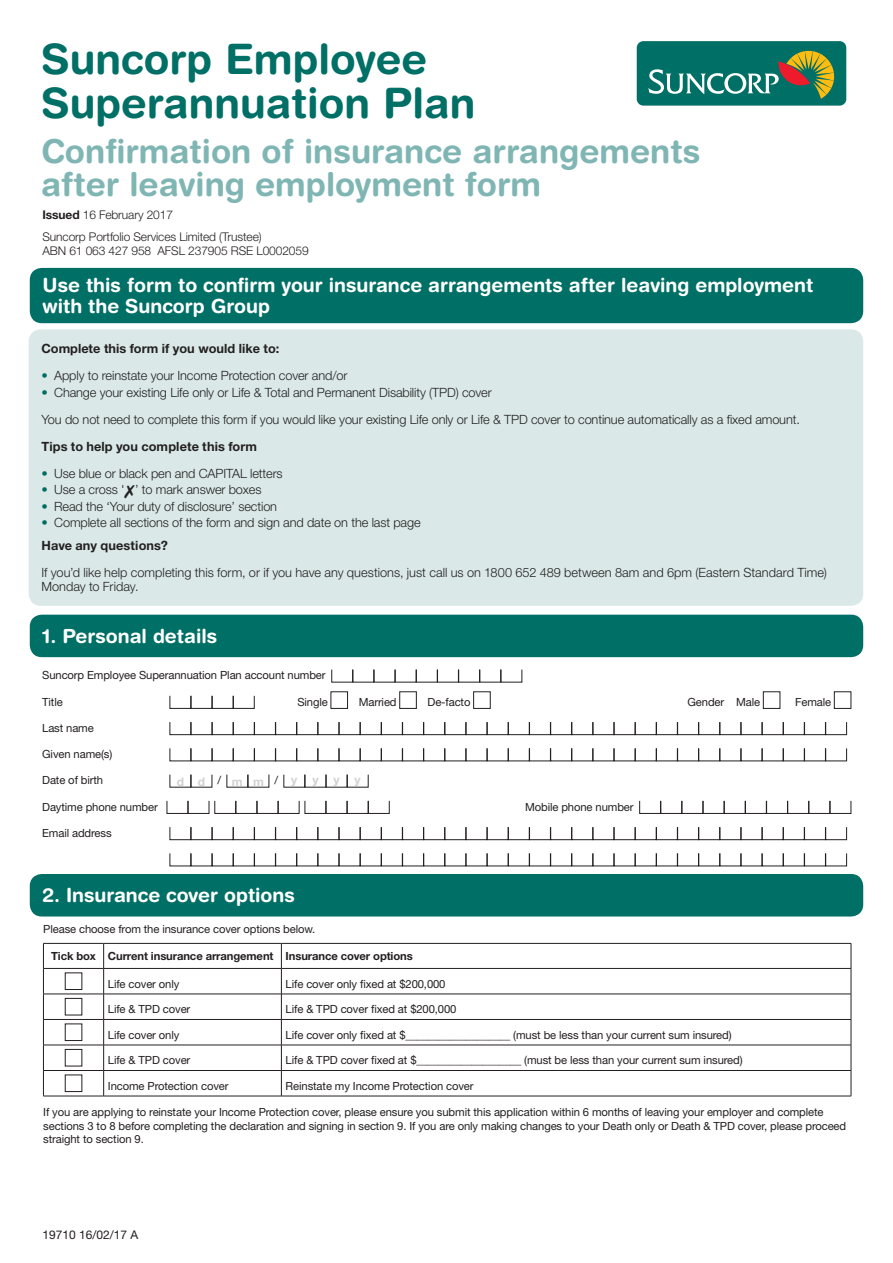
<style>
.page{position:relative;width:893px;height:1263px;background:#fff}
.page>*{position:absolute;margin:0;border:0;box-sizing:border-box;transform-origin:0 0}
.t1{font:700 42px/43.5px "Helvetica Rounded LT Std";color:#006f65}
.t2{font:700 33px/33px "Helvetica Rounded LT Std";color:#7fb6b4}
.t3{font:700 19.5px/21px "Helvetica Rounded LT Std";color:#fff}
.t4{font:300 12.75px/27px "Helvetica Neue LT Std";letter-spacing:-.01em;color:#231f20}
.t5{font:700 12.75px "Helvetica Neue LT Std";color:#231f20}
.t6{font:300 12px/22px "Helvetica Neue LT Std";letter-spacing:-.01em;color:#231f20}
.t7{font:12px "Helvetica Neue LT Std";color:#231f20}
.t8{font:700 12px "Helvetica Neue LT Std";letter-spacing:1.245em;color:#d1d2d4}
.t9{font:11.25px/13.5px "Helvetica Neue LT Std";letter-spacing:-.01em;color:#231f20}
.t10{font:700 11.25px "Helvetica Neue LT Std";letter-spacing:-.01em;color:#231f20}
.s1{font-weight:700}
.s2{color:#006c64}
.s3{font-weight:400;font-size:11.25px;color:#231f20}
</style>
<div class="page">
<div style="left:637px;top:41px;width:209px;height:65px;background:#006f65;border-radius:7px"></div>
<svg style="left:648px;top:51px;width:186px;height:48px"></svg>
<svg style="left:331px;top:669px;width:191px;height:13px"></svg>
<svg style="left:170px;top:695px;width:85px;height:14px"></svg>
<div style="left:331px;top:692px;width:17px;height:17px;border:1px solid #231f20"></div>
<div style="left:399px;top:692px;width:18px;height:17px;border:1px solid #231f20"></div>
<div style="left:473px;top:692px;width:17px;height:17px;border:1px solid #231f20"></div>
<div style="left:763px;top:692px;width:17px;height:17px;border:1px solid #231f20"></div>
<div style="left:834px;top:692px;width:17px;height:17px;border:1px solid #231f20"></div>
<svg style="left:170px;top:722px;width:677px;height:13px"></svg>
<svg style="left:170px;top:748px;width:677px;height:13px"></svg>
<svg style="left:170px;top:774px;width:42px;height:13px"></svg>
<svg style="left:226px;top:774px;width:43px;height:13px"></svg>
<svg style="left:283px;top:774px;width:86px;height:13px"></svg>
<svg style="left:167px;top:800px;width:132px;height:14px"></svg>
<svg style="left:305px;top:800px;width:85px;height:14px"></svg>
<svg style="left:639px;top:800px;width:212px;height:14px"></svg>
<svg style="left:170px;top:827px;width:677px;height:13px"></svg>
<svg style="left:170px;top:853px;width:677px;height:13px"></svg>
<hr style="left:43px;top:943px;width:61px;height:1px;background:#231f20">
<hr style="left:104px;top:943px;width:177px;height:1px;background:#231f20">
<hr style="left:281px;top:943px;width:570px;height:1px;background:#231f20">
<hr style="left:43px;top:968px;width:61px;height:1px;background:#231f20">
<hr style="left:104px;top:968px;width:177px;height:1px;background:#231f20">
<hr style="left:281px;top:968px;width:570px;height:1px;background:#231f20">
<hr style="left:43px;top:994px;width:61px;height:1px;background:#231f20">
<hr style="left:104px;top:994px;width:177px;height:1px;background:#231f20">
<hr style="left:281px;top:994px;width:570px;height:1px;background:#231f20">
<hr style="left:43px;top:1019px;width:61px;height:1px;background:#231f20">
<hr style="left:104px;top:1019px;width:177px;height:1px;background:#231f20">
<hr style="left:281px;top:1019px;width:570px;height:1px;background:#231f20">
<hr style="left:43px;top:1045px;width:61px;height:1px;background:#231f20">
<hr style="left:104px;top:1045px;width:177px;height:1px;background:#231f20">
<hr style="left:281px;top:1045px;width:570px;height:1px;background:#231f20">
<hr style="left:43px;top:1070px;width:61px;height:1px;background:#231f20">
<svg style="left:43px;top:943px;width:1px;height:153px"></svg>
<hr style="left:104px;top:1070px;width:177px;height:1px;background:#231f20">
<svg style="left:103px;top:943px;width:1px;height:153px"></svg>
<hr style="left:281px;top:1070px;width:570px;height:1px;background:#231f20">
<svg style="left:281px;top:943px;width:1px;height:153px"></svg>
<svg style="left:851px;top:943px;width:1px;height:153px"></svg>
<hr style="left:43px;top:1096px;width:61px;height:1px;background:#231f20">
<hr style="left:104px;top:1096px;width:177px;height:1px;background:#231f20">
<hr style="left:281px;top:1096px;width:570px;height:1px;background:#231f20">
<div style="left:65px;top:973px;width:17px;height:17px;border:1px solid #231f20"></div>
<div style="left:65px;top:998px;width:17px;height:17px;border:1px solid #231f20"></div>
<div style="left:65px;top:1024px;width:17px;height:17px;border:1px solid #231f20"></div>
<div style="left:65px;top:1049px;width:17px;height:17px;border:1px solid #231f20"></div>
<div style="left:65px;top:1075px;width:17px;height:17px;border:1px solid #231f20"></div>
<div style="left:29px;top:329px;width:834px;height:277px;background:#dae9e8;border-radius:12px"></div>
<div style="left:30px;top:268px;width:833px;height:55px;background:#006f65;border-radius:12px"></div>
<div style="left:30px;top:615px;width:833px;height:42px;background:#006f65;border-radius:12px"></div>
<div style="left:30px;top:874px;width:833px;height:42px;background:#006f65;border-radius:12px"></div>
<h1 class="t1" style="left:41px;top:37px;width:436px">Suncorp Employee<br>Superannuation Plan</h1>
<h2 class="t2" style="left:41px;top:134px;width:661px">Confirmation of insurance arrangements after leaving employment form</h2>
<p class="t6" style="left:43px;top:204px;width:221px"><span class="s1">Issued</span> 16 February 2017<br>Suncorp Portfolio Services Limited (Trustee)</p>
<p class="t6" style="left:43px;top:239px;width:268px">ABN 61 063 427 958 AFSL 237905 RSE L0002059</p>
<h3 class="t3" style="left:43px;top:274px;width:772px">Use this form to confirm your insurance arrangements after leaving employment with the Suncorp Group</h3>
<p class="t5" style="left:41px;top:341px;width:239px">Complete this form if you would like to:</p>
<p class="t4" style="left:41px;top:362px;width:307px"><span class="s2">•</span> Apply to reinstate your Income Protection cover and/or</p>
<p class="t4" style="left:41px;top:378px;width:760px"><span class="s2">•</span> Change your existing Life only or Life &amp; Total and Permanent Disability (TPD) cover<br>You do not need to complete this form if you would like your existing Life only or Life &amp; TPD cover to continue automatically as a fixed amount.</p>
<p class="t5" style="left:41px;top:438px;width:217px">Tips to help you complete this form</p>
<p class="t4" style="left:41px;top:459px;width:243px"><span class="s2">•</span> Use blue or black pen and CAPITAL letters</p>
<p class="t4" style="left:41px;top:476px;width:222px"><span class="s2">•</span> Use a cross '✗’ to mark answer boxes</p>
<p class="t4" style="left:41px;top:492px;width:237px"><span class="s2">•</span> Read the ‘Your duty of disclosure’ section</p>
<p class="t4" style="left:41px;top:511px;width:381px;line-height:22.8px"><span class="s2">•</span> Complete all sections of the form and sign and date on the last page<br><span class="s1">Have any questions?</span></p>
<p class="t4" style="left:41px;top:565px;width:787px;line-height:14.2px">If you’d like help completing this form, or if you have any questions, just call us on 1800 652 489 between 8am and 6pm (Eastern Standard Time)<br>Monday to Friday.</p>
<h3 class="t3" style="left:43px;top:625px;width:176px">1. Personal details</h3>
<p class="t9" style="left:42px;top:668px;width:285px">Suncorp Employee Superannuation Plan account number</p>
<p class="t9" style="left:42px;top:695px;width:22px">Title</p>
<p class="t9" style="left:297px;top:695px;width:32px">Single</p>
<p class="t9" style="left:359px;top:695px;width:39px">Married</p>
<p class="t9" style="left:428px;top:695px;width:44px">De-facto</p>
<p class="t9" style="left:687px;top:695px;width:74px">Gender Male</p>
<p class="t9" style="left:795px;top:695px;width:38px">Female</p>
<p class="t9" style="left:42px;top:721px;width:53px">Last name</p>
<p class="t9" style="left:42px;top:747px;width:72px">Given name(s)</p>
<p class="t9" style="left:42px;top:773px;width:62px">Date of birth</p>
<p class="t8" style="left:177px;top:773px;width:186px">dd<span class="s3">/</span>mm<span class="s3">/</span>yyyy</p>
<p class="t9" style="left:42px;top:800px;width:117px">Daytime phone number</p>
<p class="t9" style="left:525px;top:800px;width:110px">Mobile phone number</p>
<p class="t9" style="left:42px;top:826px;width:71px">Email address</p>
<h3 class="t3" style="left:43px;top:884px;width:254px">2. Insurance cover options</h3>
<p class="t9" style="left:43px;top:922px;width:274px">Please choose from the insurance cover options below.</p>
<p class="t10" style="left:51px;top:949px;width:363px">Tick box Current insurance arrangement Insurance cover options</p>
<p class="t9" style="left:108px;top:977px;width:73px">Life cover only</p>
<p class="t9" style="left:286px;top:977px;width:161px">Life cover only fixed at $200,000</p>
<p class="t9" style="left:108px;top:1002px;width:84px">Life &amp; TPD cover</p>
<p class="t9" style="left:286px;top:1002px;width:172px">Life &amp; TPD cover fixed at $200,000</p>
<p class="t9" style="left:108px;top:1028px;width:73px">Life cover only</p>
<p class="t9" style="left:286px;top:1028px;width:448px">Life cover only fixed at $___________________ (must be less than your current sum insured)</p>
<p class="t9" style="left:108px;top:1053px;width:84px">Life &amp; TPD cover</p>
<p class="t9" style="left:286px;top:1053px;width:458px">Life &amp; TPD cover fixed at $___________________ (must be less than your current sum insured)</p>
<p class="t9" style="left:108px;top:1079px;width:122px">Income Protection cover</p>
<p class="t9" style="left:286px;top:1079px;width:189px">Reinstate my Income Protection cover</p>
<p class="t9" style="left:43px;top:1105px;width:804px">If you are applying to reinstate your Income Protection cover, please ensure you submit this application within 6 months of leaving your employer and complete sections 3 to 8 before completing the declaration and signing in section 9. If you are only making changes to your Death only or Death &amp; TPD cover, please proceed straight to section 9.</p>
<p class="t7" style="left:43px;top:1227px;width:97px">19710 16/02/17 A</p>
</div>
